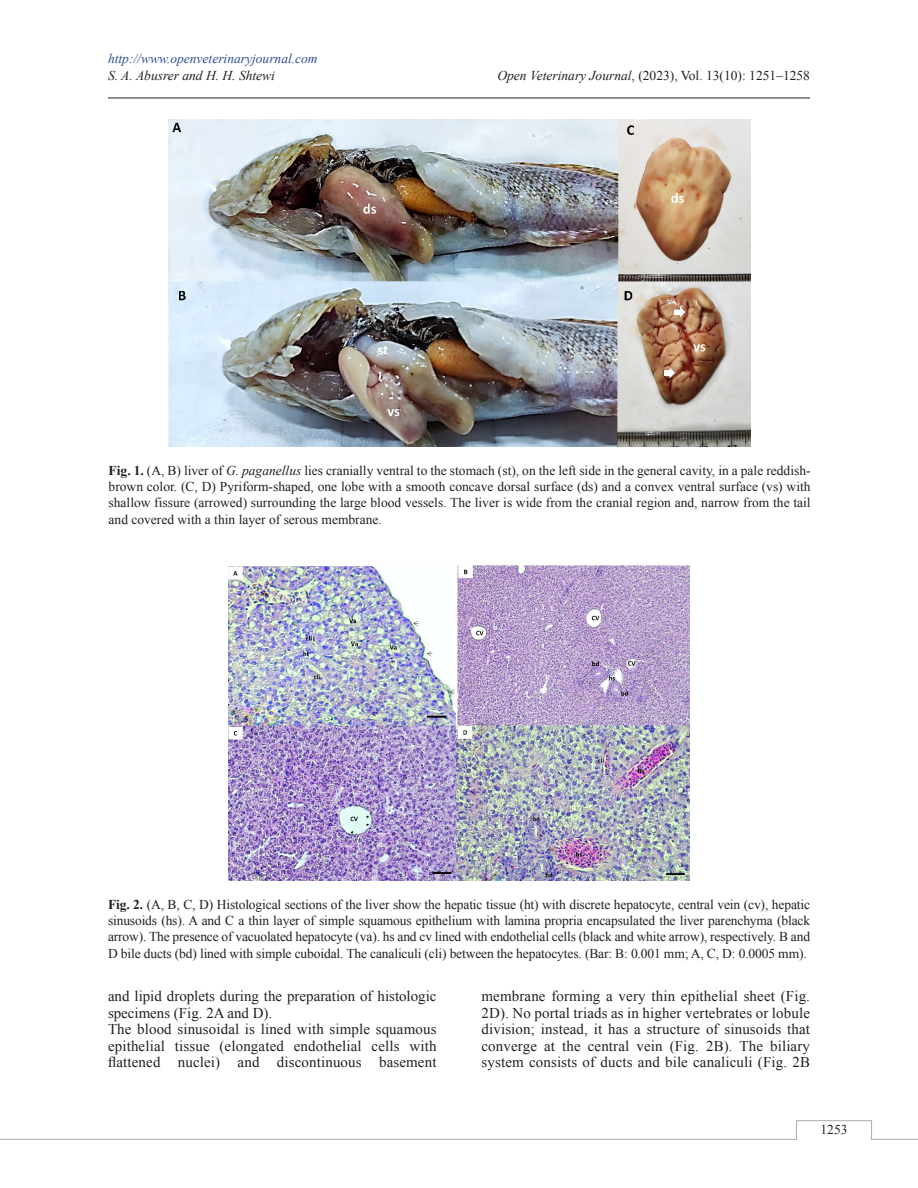
<style>
.page{position:relative;width:918px;height:1188px;background:#fff}
.page>*{position:absolute;margin:0;border:0;box-sizing:border-box;transform-origin:0 0}
.Para{font:15px/16.5px "Times New Roman";letter-spacing:.01em;color:#231f20;text-align:justify}
.Fig_Caption{font:13.5px/16.2px "Times New Roman";color:#231f20;text-align:justify}
.t1{font:italic 13.5px "Times New Roman";color:#304d94}
.t2{font:italic 13.5px "Times New Roman";color:#231f20}
.s1{font-style:italic}
.s2{font-weight:700}
</style>
<div class="page">
<hr style="left:108px;top:98px;width:702px;height:1px;background:#231f20">
<svg style="left:0;top:1120px;width:918px;height:20px"></svg>
<img style="left:169px;top:120px;width:581px;height:327px">
<img style="left:229px;top:565px;width:460px;height:316px">
<p class="t1" style="left:108px;top:50px;width:211px">http://www.openveterinaryjournal.com</p>
<p class="t2" style="left:108px;top:66px;width:169px">S. A. Abusrer and H. H. Shtewi</p>
<p class="Fig_Caption" style="left:497px;top:67px;width:314px"><span class="s1">Open Veterinary Journal</span>, (2023), Vol. 13(10): 1251–1258</p>
<p class="Fig_Caption" style="left:109px;top:462px;width:704px"><span class="s2">Fig. 1.</span> (A, B) liver of <span class="s1">G. paganellus</span> lies cranially ventral to the stomach (st), on the left side in the general cavity, in a pale reddish&shy;brown color. (C, D) Pyriform-shaped, one lobe with a smooth concave dorsal surface (ds) and a convex ventral surface (vs) with shallow fissure (arrowed) surrounding the large blood vessels. The liver is wide from the cranial region and, narrow from the tail and covered with a thin layer of serous membrane.</p>
<p class="Fig_Caption" style="left:108px;top:896px;width:704px"><span class="s2">Fig. 2.</span> (A, B, C, D) Histological sections of the liver show the hepatic tissue (ht) with discrete hepatocyte, central vein (cv), hepatic sinusoids (hs). A and C a thin layer of simple squamous epithelium with lamina propria encapsulated the liver parenchyma (black arrow). The presence of vacuolated hepatocyte (va). hs and cv lined with endothelial cells (black and white arrow), respectively. B and D bile ducts (bd) lined with simple cuboidal. The canaliculi (cli) between the hepatocytes. (Bar: B: 0.001 mm; A, C, D: 0.0005 mm).</p>
<p class="Para" style="left:108px;top:988px;width:330px">and lipid droplets during the preparation of histologic specimens (Fig. 2A and D).</p>
<p class="Para" style="left:108px;top:1021px;width:330px">The blood sinusoidal is lined with simple squamous epithelial tissue (elongated endothelial cells with flattened nuclei) and discontinuous basement</p>
<p class="Para" style="left:482px;top:988px;width:330px">membrane forming a very thin epithelial sheet (Fig.<br>2D). No portal triads as in higher vertebrates or lobule division; instead, it has a structure of sinusoids that converge at the central vein (Fig. 2B). The biliary system consists of ducts and bile canaliculi (Fig. 2B</p>
<p class="Fig_Caption" style="left:820px;top:1121px;width:28px">1253</p>
</div>
